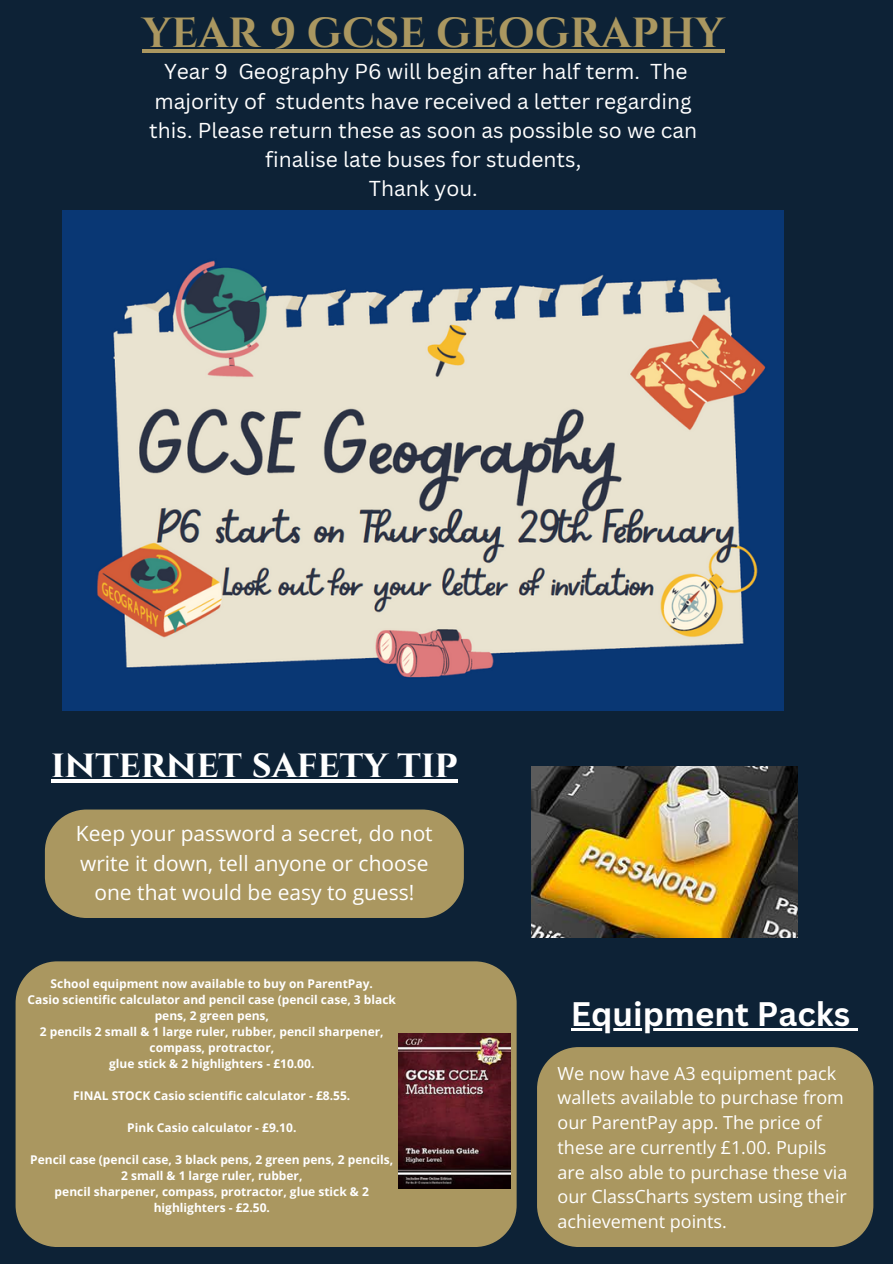
<style>
.page{position:relative;width:893px;height:1264px;background:#fff}
.page>*{position:absolute;margin:0;border:0;box-sizing:border-box;transform-origin:0 0}
.t1{font:700 42px "Cinzel";color:#aa9760}
.t2{font:700 39px "Cinzel";color:#fff}
.t3{font:700 33.15px "Canva Sans";color:#fff}
.t4{font:21px/29.2px "Canva Sans";color:#fff;text-align:center}
.t5{font:21px/29.2px "Open Sans";color:#fff;text-align:center}
.t6{font:18px/24.8px "Open Sans";color:#fff}
.t7{font:700 12px/16px "Open Sans";color:#fff;text-align:center}
</style>
<div class="page">
<div style="left:0;top:0;width:892px;height:1263px;background:#0d2236"></div>
<div style="left:45px;top:809px;width:419px;height:109px;background:#aa9760"></div>
<div style="left:537px;top:1047px;width:336px;height:199px;background:#aa9760"></div>
<div style="left:16px;top:961px;width:500px;height:285px;background:#aa9760"></div>
<img style="left:398px;top:1033px;width:113px;height:155px">
<img style="left:63px;top:210px;width:720px;height:500px">
<img style="left:531px;top:766px;width:266px;height:171px">
<hr style="left:571px;top:1028px;width:279px;height:2px;background:#fff">
<svg style="left:850px;top:1028px;width:7px;height:2px"></svg>
<hr style="left:142px;top:50px;width:582px;height:3px;background:#aa9760">
<hr style="left:51px;top:779px;width:406px;height:4px;background:#fff">
<h1 class="t1" style="left:142px;top:7px;width:584px">YEAR 9 GCSE GEOGRAPHY</h1>
<h3 class="t4" style="left:149px;top:56px;width:549px">Year 9 Geography P6 will begin after half term. The majority of students have received a letter regarding this. Please return these as soon as possible so we can finalise late buses for students,<br>Thank you.</h3>
<h2 class="t2" style="left:51px;top:739px;width:408px">internet safety tip</h2>
<h3 class="t5" style="left:76px;top:818px;width:358px">Keep your password a secret, do not write it down, tell anyone or choose one that would be easy to guess!</h3>
<p class="t7" style="left:28px;top:975px;width:370px">School equipment now available to buy on ParentPay.<br>Casio scientific calculator and pencil case (pencil case, 3 black pens, 2 green pens,<br>2 pencils 2 small &amp; 1 large ruler, rubber, pencil sharpener, compass, protractor,<br>glue stick &amp; 2 highlighters - £10.00.</p>
<p class="t7" style="left:73px;top:1087px;width:278px">FINAL STOCK Casio scientific calculator - £8.55.</p>
<p class="t7" style="left:127px;top:1119px;width:171px">Pink Casio calculator - £9.10.</p>
<p class="t7" style="left:30px;top:1151px;width:364px">Pencil case (pencil case, 3 black pens, 2 green pens, 2 pencils, 2 small &amp; 1 large ruler, rubber,<br>pencil sharpener, compass, protractor, glue stick &amp; 2 highlighters - £2.50.</p>
<h3 class="t3" style="left:571px;top:990px;width:281px">Equipment Packs</h3>
<h3 class="t6" style="left:557px;top:1060px;width:291px">We now have A3 equipment pack wallets available to purchase from our ParentPay app. The price of these are currently £1.00. Pupils are also able to purchase these via our ClassCharts system using their achievement points.</h3>
</div>
